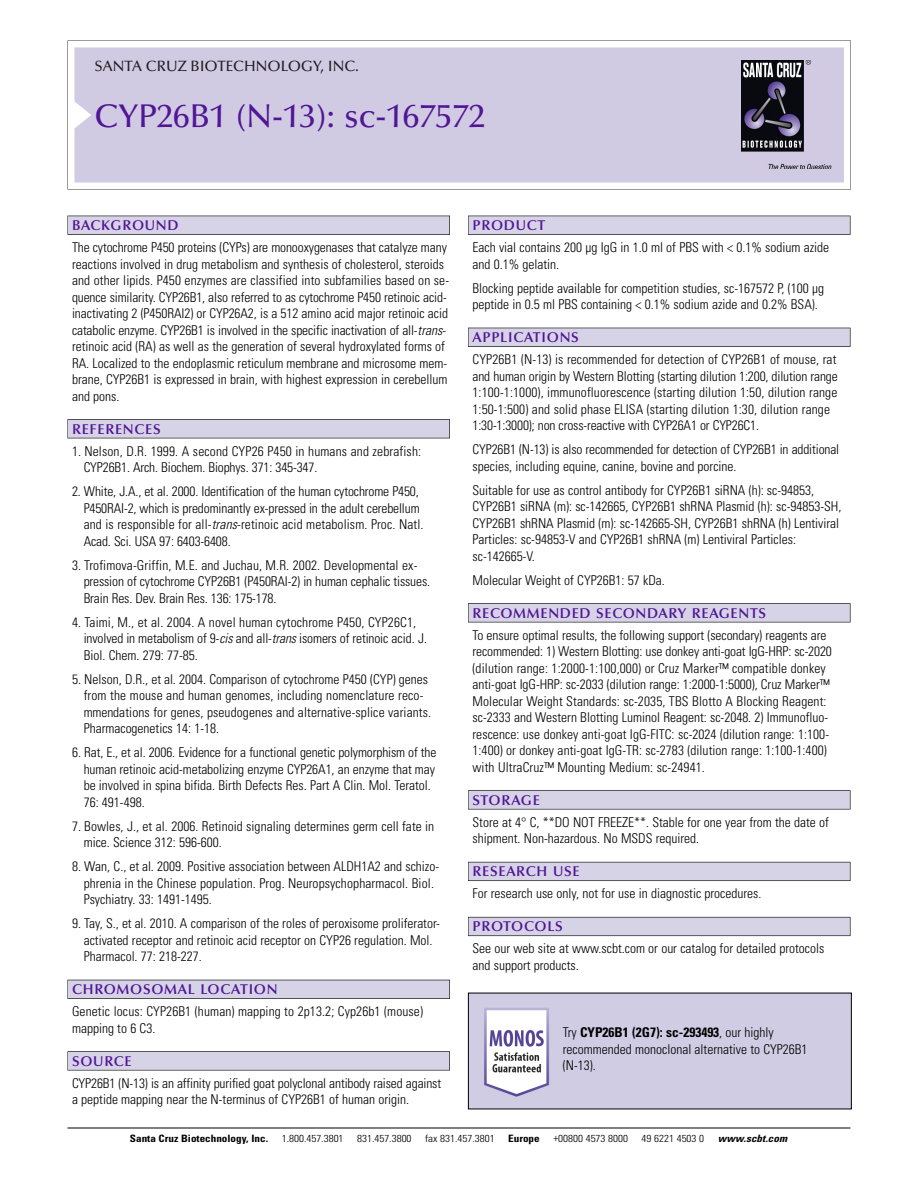
<style>
.page{position:relative;width:918px;height:1188px;background:#fff}
.page>*{position:absolute;margin:0;border:0;box-sizing:border-box;transform-origin:0 0}
.t1{font:500 33px "Optima";color:#511695}
.t2{font:500 15px "Optima";color:#231f20}
.t3{font:600 14.25px "Optima";letter-spacing:.05em;color:#511695}
.t4{font:300 condensed 13.5px/16.5px "Univers";color:#000}
.t5{font:300 condensed 10.2px "Univers";color:#000;scale:1.1 1}
.t6{font:700 condensed 10.2px "Univers";color:#000;scale:1.1 1}
.t7{font:italic 700 condensed 10.2px "Univers";letter-spacing:.005em;color:#000;scale:1.1 1}
.s1{font-style:italic}
.s2{font-weight:700}
</style>
<div class="page">
<svg style="left:68px;top:40px;width:783px;height:149px"></svg>
<div style="left:74px;top:47px;width:770px;height:135px;background:#d1cae3"></div>
<img style="left:741px;top:60px;width:90px;height:108px">
<div style="left:68px;top:216px;width:382px;height:19px;background:#525155"></div>
<div style="left:68px;top:216px;width:381px;height:18px;background:#d7d3e7"></div>
<div style="left:68px;top:419px;width:382px;height:19px;background:#525155"></div>
<div style="left:68px;top:420px;width:381px;height:18px;background:#d7d3e7"></div>
<div style="left:68px;top:980px;width:382px;height:19px;background:#525158"></div>
<div style="left:68px;top:980px;width:381px;height:18px;background:#d7d3e7"></div>
<div style="left:68px;top:1051px;width:382px;height:19px;background:#575759"></div>
<div style="left:68px;top:1052px;width:381px;height:18px;background:#d7d3e7"></div>
<div style="left:468px;top:216px;width:382px;height:19px;background:#525155"></div>
<div style="left:468px;top:216px;width:382px;height:18px;background:#d7d3e7"></div>
<div style="left:468px;top:328px;width:382px;height:19px;background:#515055"></div>
<div style="left:468px;top:328px;width:382px;height:18px;background:#d7d3e7"></div>
<div style="left:468px;top:603px;width:382px;height:19px;background:#545357"></div>
<div style="left:468px;top:604px;width:382px;height:18px;background:#d7d3e7"></div>
<div style="left:468px;top:790px;width:382px;height:19px;background:#575759"></div>
<div style="left:468px;top:791px;width:382px;height:18px;background:#d7d3e7"></div>
<div style="left:468px;top:862px;width:382px;height:19px;background:#5b5a62"></div>
<div style="left:468px;top:862px;width:382px;height:18px;background:#d7d3e7"></div>
<div style="left:468px;top:917px;width:382px;height:19px;background:#66646e"></div>
<div style="left:468px;top:917px;width:382px;height:18px;background:#d7d3e7"></div>
<hr style="left:68px;top:1128px;width:782px;height:1px;background:#000">
<img style="left:470px;top:995px;width:380px;height:112px">
<p class="t2" style="left:94px;top:61px;width:266px">SANTA CRUZ BIOTECHNOLOGY, INC.</p>
<h1 class="t1" style="left:94px;top:103px;width:392px">CYP26B1 (N-13): sc-167572</h1>
<p class="t3" style="left:72px;top:219px;width:108px">BACKGROUND</p>
<p class="t4" style="left:72px;top:240px;width:379px">The cytochrome P450 proteins (CYPs) are monooxygenases that catalyze many reactions involved in drug metabolism and synthesis of cholesterol, steroids and other lipids. P450 enzymes are classified into subfamilies based on se&shy;quence similarity. CYP26B1, also referred to as cytochrome P450 retinoic acid&shy;inactivating 2 (P450RAI2) or CYP26A2, is a 512 amino acid major retinoic acid catabolic enzyme. CYP26B1 is involved in the specific inactivation of all-<span class="s1">trans&shy;</span>retinoic acid (RA) as well as the generation of several hydroxylated forms of RA. Localized to the endoplasmic reticulum membrane and microsome mem&shy;brane, CYP26B1 is expressed in brain, with highest expression in cerebellum and pons.</p>
<p class="t3" style="left:72px;top:423px;width:90px">REFERENCES</p>
<p class="t4" style="left:84px;top:444px;width:339px;text-indent:-12px">1. Nelson, D.R. 1999. A second CYP26 P450 in humans and zebrafish:<br>CYP26B1. Arch. Biochem. Biophys. 371: 345-347.</p>
<p class="t4" style="left:84px;top:484px;width:341px;text-indent:-12px">2. White, J.A., et al. 2000. Identification of the human cytochrome P450, P450RAI-2, which is predominantly ex-pressed in the adult cerebellum and is responsible for all-<span class="s1">trans</span>-retinoic acid metabolism. Proc. Natl.<br>Acad. Sci. USA 97: 6403-6408.</p>
<p class="t4" style="left:84px;top:558px;width:348px;text-indent:-12px">3. Trofimova-Griffin, M.E. and Juchau, M.R. 2002. Developmental ex&shy;pression of cytochrome CYP26B1 (P450RAI-2) in human cephalic tissues.<br>Brain Res. Dev. Brain Res. 136: 175-178.</p>
<p class="t4" style="left:84px;top:615px;width:345px;text-indent:-12px">4. Taimi, M., et al. 2004. A novel human cytochrome P450, CYP26C1, involved in metabolism of 9-<span class="s1">cis</span> and all-<span class="s1">trans</span> isomers of retinoic acid. J.<br>Biol. Chem. 279: 77-85.</p>
<p class="t4" style="left:84px;top:672px;width:349px;text-indent:-12px">5. Nelson, D.R., et al. 2004. Comparison of cytochrome P450 (CYP) genes from the mouse and human genomes, including nomenclature reco&shy;mmendations for genes, pseudogenes and alternative-splice variants.<br>Pharmacogenetics 14: 1-18.</p>
<p class="t4" style="left:84px;top:745px;width:354px;text-indent:-12px">6. Rat, E., et al. 2006. Evidence for a functional genetic polymorphism of the human retinoic acid-metabolizing enzyme CYP26A1, an enzyme that may be involved in spina bifida. Birth Defects Res. Part A Clin. Mol. Teratol.<br>76: 491-498.</p>
<p class="t4" style="left:84px;top:819px;width:352px;text-indent:-12px">7. Bowles, J., et al. 2006. Retinoid signaling determines germ cell fate in mice. Science 312: 596-600.</p>
<p class="t4" style="left:84px;top:859px;width:357px;text-indent:-12px">8. Wan, C., et al. 2009. Positive association between ALDH1A2 and schizo&shy;phrenia in the Chinese population. Prog. Neuropsychopharmacol. Biol.<br>Psychiatry. 33: 1491-1495.</p>
<p class="t4" style="left:84px;top:916px;width:358px;text-indent:-12px">9. Tay, S., et al. 2010. A comparison of the roles of peroxisome proliferator&shy;activated receptor and retinoic acid receptor on CYP26 regulation. Mol.<br>Pharmacol. 77: 218-227.</p>
<p class="t3" style="left:72px;top:984px;width:207px">CHROMOSOMAL LOCATION</p>
<p class="t4" style="left:72px;top:1004px;width:353px">Genetic locus: CYP26B1 (human) mapping to 2p13.2; Cyp26b1 (mouse) mapping to 6 C3.</p>
<p class="t3" style="left:72px;top:1055px;width:61px">SOURCE</p>
<p class="t4" style="left:72px;top:1076px;width:371px">CYP26B1 (N-13) is an affinity purified goat polyclonal antibody raised against a peptide mapping near the N-terminus of CYP26B1 of human origin.</p>
<p class="t3" style="left:473px;top:219px;width:74px">PRODUCT</p>
<p class="t4" style="left:473px;top:240px;width:358px">Each vial contains 200 µg IgG in 1.0 ml of PBS with &lt; 0.1% sodium azide and 0.1% gelatin.</p>
<p class="t4" style="left:473px;top:281px;width:353px">Blocking peptide available for competition studies, sc-167572 P, (100 µg peptide in 0.5 ml PBS containing &lt; 0.1% sodium azide and 0.2% BSA).</p>
<p class="t3" style="left:473px;top:332px;width:108px">APPLICATIONS</p>
<p class="t4" style="left:473px;top:352px;width:367px">CYP26B1 (N-13) is recommended for detection of CYP26B1 of mouse, rat and human origin by Western Blotting (starting dilution 1:200, dilution range 1:100-1:1000), immunofluorescence (starting dilution 1:50, dilution range 1:50-1:500) and solid phase ELISA (starting dilution 1:30, dilution range 1:30-1:3000); non cross-reactive with CYP26A1 or CYP26C1.</p>
<p class="t4" style="left:473px;top:442px;width:368px">CYP26B1 (N-13) is also recommended for detection of CYP26B1 in additional species, including equine, canine, bovine and porcine.</p>
<p class="t4" style="left:473px;top:483px;width:370px">Suitable for use as control antibody for CYP26B1 siRNA (h): sc-94853, CYP26B1 siRNA (m): sc-142665, CYP26B1 shRNA Plasmid (h): sc-94853-SH, CYP26B1 shRNA Plasmid (m): sc-142665-SH, CYP26B1 shRNA (h) Lentiviral Particles: sc-94853-V and CYP26B1 shRNA (m) Lentiviral Particles: sc-142665-V.</p>
<p class="t4" style="left:473px;top:573px;width:194px">Molecular Weight of CYP26B1: 57 kDa.</p>
<p class="t3" style="left:473px;top:607px;width:295px">RECOMMENDED SECONDARY REAGENTS</p>
<p class="t4" style="left:473px;top:628px;width:361px">To ensure optimal results, the following support (secondary) reagents are recommended: 1) Western Blotting: use donkey anti-goat IgG-HRP: sc-2020 (dilution range: 1:2000-1:100,000) or Cruz Marker™ compatible donkey anti-goat IgG-HRP: sc-2033 (dilution range: 1:2000-1:5000), Cruz Marker™ Molecular Weight Standards: sc-2035, TBS Blotto A Blocking Reagent: sc-2333 and Western Blotting Luminol Reagent: sc-2048. 2) Immunofluo&shy;rescence: use donkey anti-goat IgG-FITC: sc-2024 (dilution range: 1:100- 1:400) or donkey anti-goat IgG-TR: sc-2783 (dilution range: 1:100-1:400) with UltraCruz™ Mounting Medium: sc-24941.</p>
<p class="t3" style="left:473px;top:794px;width:69px">STORAGE</p>
<p class="t4" style="left:473px;top:815px;width:358px">Store at 4° C, **DO NOT FREEZE**. Stable for one year from the date of shipment. Non-hazardous. No MSDS required.</p>
<p class="t3" style="left:473px;top:866px;width:109px">RESEARCH USE</p>
<p class="t4" style="left:473px;top:886px;width:290px">For research use only, not for use in diagnostic procedures.</p>
<p class="t3" style="left:473px;top:921px;width:92px">PROTOCOLS</p>
<p class="t4" style="left:473px;top:941px;width:353px">See our web site at www.scbt.com or our catalog for detailed protocols and support products.</p>
<p class="t4" style="left:563px;top:1025px;width:246px">Try <span class="s2">CYP26B1 (2G7): sc-293493</span>, our highly recommended monoclonal alternative to CYP26B1 (N-13).</p>
<p class="t6" style="left:130px;top:1135px;width:127px">Santa Cruz Biotechnology, Inc.</p>
<p class="t5" style="left:282px;top:1135px;width:58px">1.800.457.3801</p>
<p class="t5" style="left:357px;top:1135px;width:51px">831.457.3800</p>
<p class="t5" style="left:425px;top:1135px;width:65px">fax 831.457.3801</p>
<p class="t6" style="left:508px;top:1135px;width:30px">Europe</p>
<p class="t5" style="left:553px;top:1135px;width:69px">+00800 4573 8000</p>
<p class="t5" style="left:642px;top:1135px;width:58px">49 6221 4503 0</p>
<p class="t7" style="left:718px;top:1135px;width:64px">www.scbt.com</p>
</div>
